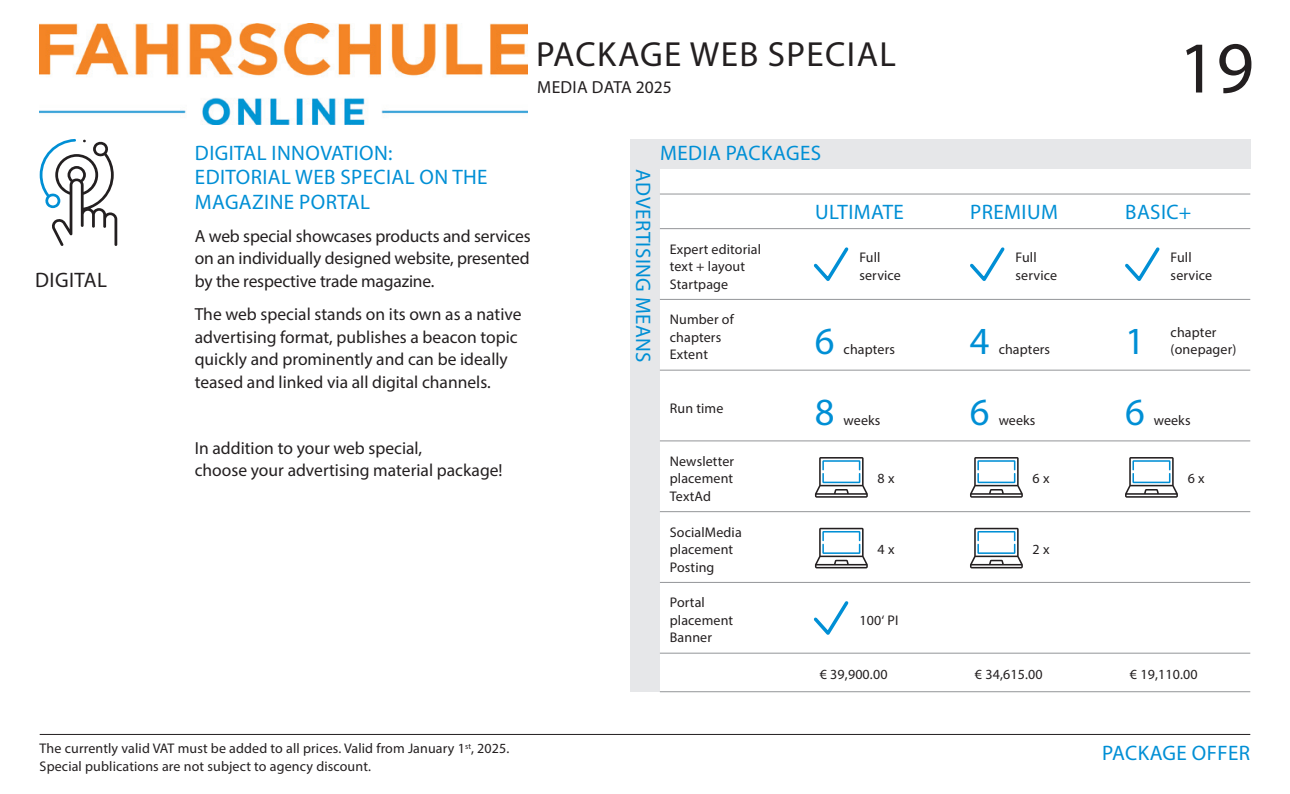
<style>
.page{position:relative;width:1290px;height:794px;background:#fff}
.page>*{position:absolute;margin:0;border:0;box-sizing:border-box;transform-origin:0 0}
.t1{font:73.5px "Myriad Pro";color:#231f20}
.t2{font:38.5px "Myriad Pro";color:#008fd5}
.t3{font:35px "Myriad Pro";letter-spacing:.04em;color:#231f20}
.t4{font:21px/24.5px "Myriad Pro";letter-spacing:.02em;color:#008fd5}
.t5{font:21px "Myriad Pro";letter-spacing:.02em;color:#231f20}
.t6{font:17.5px/22.8px "Myriad Pro";color:#231f20}
.t7{font:14px/17.5px "Myriad Pro";letter-spacing:.01em;color:#231f20}
</style>
<div class="page">
<hr style="left:40px;top:734px;width:1210px;height:1px;background:#231f20">
<svg style="left:40px;top:139px;width:77px;height:107px"></svg>
<div style="left:630px;top:139px;width:620px;height:30px;background:#e6e7e9"></div>
<div style="left:630px;top:140px;width:30px;height:552px;background:#e6e7e9"></div>
<hr style="left:660px;top:194px;width:590px;height:1px;background:#939598">
<hr style="left:660px;top:228px;width:590px;height:1px;background:#939598">
<hr style="left:660px;top:299px;width:590px;height:1px;background:#939598">
<hr style="left:660px;top:370px;width:590px;height:1px;background:#939598">
<hr style="left:660px;top:440px;width:590px;height:1px;background:#939598">
<hr style="left:660px;top:511px;width:590px;height:1px;background:#939598">
<hr style="left:660px;top:582px;width:590px;height:1px;background:#939598">
<hr style="left:660px;top:653px;width:590px;height:1px;background:#939598">
<hr style="left:660px;top:691px;width:590px;height:1px;background:#939598">
<svg style="left:813px;top:247px;width:36px;height:34px"></svg>
<svg style="left:814px;top:601px;width:35px;height:34px"></svg>
<svg style="left:970px;top:247px;width:35px;height:34px"></svg>
<svg style="left:1125px;top:247px;width:35px;height:34px"></svg>
<svg style="left:815px;top:457px;width:53px;height:41px"></svg>
<svg style="left:815px;top:528px;width:53px;height:40px"></svg>
<svg style="left:970px;top:457px;width:53px;height:41px"></svg>
<svg style="left:970px;top:528px;width:53px;height:40px"></svg>
<svg style="left:1125px;top:457px;width:53px;height:41px"></svg>
<img style="left:40px;top:23px;width:488px;height:101px">
<p class="t5" style="left:35px;top:266px;width:73px">DIGITAL</p>
<p class="t3" style="left:536px;top:33px;width:361px">PACKAGE WEB SPECIAL</p>
<p class="t6" style="left:537px;top:75px;width:136px">MEDIA DATA 2025</p>
<h1 class="t1" style="left:1178px;top:23px;width:77px">19</h1>
<p class="t4" style="left:195px;top:140px;width:294px">DIGITAL INNOVATION:<br>EDITORIAL WEB SPECIAL ON THE<br>MAGAZINE PORTAL</p>
<p class="t6" style="left:195px;top:224px;width:337px;text-align:justify">A web special showcases products and services on an individually designed website, presented by the respective trade magazine.</p>
<p class="t6" style="left:195px;top:302px;width:328px">The web special stands on its own as a native advertising format, publishes a beacon topic quickly and prominently and can be ideally teased and linked via all digital channels.</p>
<p class="t6" style="left:195px;top:436px;width:309px">In addition to your web special,<br>choose your advertising material package!</p>
<p class="t4" style="left:656px;top:169px;width:195px;rotate:90deg">ADVERTISING MEANS</p>
<p class="t4" style="left:660px;top:140px;width:163px">MEDIA PACKAGES</p>
<p class="t7" style="left:670px;top:240px;width:93px">Expert editorial</p>
<p class="t7" style="left:670px;top:257px;width:77px">text + layout<br>Startpage</p>
<p class="t4" style="left:815px;top:200px;width:90px">ULTIMATE</p>
<p class="t4" style="left:970px;top:200px;width:89px">PREMIUM</p>
<p class="t4" style="left:1125px;top:200px;width:68px">BASIC+</p>
<p class="t7" style="left:859px;top:249px;width:23px">Full</p>
<p class="t7" style="left:859px;top:266px;width:43px">service</p>
<p class="t7" style="left:1015px;top:249px;width:23px">Full</p>
<p class="t7" style="left:1015px;top:266px;width:43px">service</p>
<p class="t7" style="left:1170px;top:249px;width:23px">Full</p>
<p class="t7" style="left:1170px;top:266px;width:43px">service</p>
<p class="t7" style="left:670px;top:310px;width:66px">Number of</p>
<p class="t7" style="left:670px;top:328px;width:53px">chapters<br>Extent</p>
<p class="t2" style="left:815px;top:317px;width:21px">6</p>
<p class="t7" style="left:843px;top:340px;width:53px">chapters</p>
<p class="t2" style="left:970px;top:317px;width:21px">4</p>
<p class="t7" style="left:998px;top:340px;width:53px">chapters</p>
<p class="t2" style="left:1125px;top:317px;width:21px">1</p>
<p class="t7" style="left:1170px;top:323px;width:47px">chapter</p>
<p class="t7" style="left:1170px;top:340px;width:67px">(onepager)</p>
<p class="t7" style="left:670px;top:399px;width:55px">Run time</p>
<p class="t7" style="left:670px;top:452px;width:66px;text-align:justify">Newsletter placement TextAd</p>
<p class="t7" style="left:670px;top:523px;width:73px">SocialMedia</p>
<p class="t7" style="left:670px;top:540px;width:65px">placement<br>Posting</p>
<p class="t7" style="left:670px;top:593px;width:65px">Portal placement<br>Banner</p>
<p class="t2" style="left:815px;top:388px;width:21px">8</p>
<p class="t7" style="left:843px;top:411px;width:38px">weeks</p>
<p class="t7" style="left:877px;top:469px;width:18px">8 x</p>
<p class="t7" style="left:877px;top:540px;width:18px">4 x</p>
<p class="t7" style="left:859px;top:611px;width:41px">100‘ PI</p>
<p class="t2" style="left:970px;top:388px;width:21px">6</p>
<p class="t7" style="left:998px;top:411px;width:38px">weeks</p>
<p class="t7" style="left:1032px;top:469px;width:18px">6 x</p>
<p class="t7" style="left:1032px;top:540px;width:18px">2 x</p>
<p class="t2" style="left:1125px;top:388px;width:21px">6</p>
<p class="t7" style="left:1154px;top:411px;width:38px">weeks</p>
<p class="t7" style="left:1187px;top:469px;width:18px">6 x</p>
<p class="t7" style="left:820px;top:665px;width:69px">€ 39,900.00</p>
<p class="t7" style="left:975px;top:665px;width:69px">€ 34,615.00</p>
<p class="t7" style="left:1130px;top:665px;width:69px">€ 19,110.00</p>
<p class="t7" style="left:40px;top:739px;width:471px">The currently valid VAT must be added to all prices. Valid from January 1<sup>st</sup>, 2025.<br>Special publications are not subject to agency discount.</p>
<p class="t4" style="left:1102px;top:741px;width:149px">PACKAGE OFFER</p>
</div>
